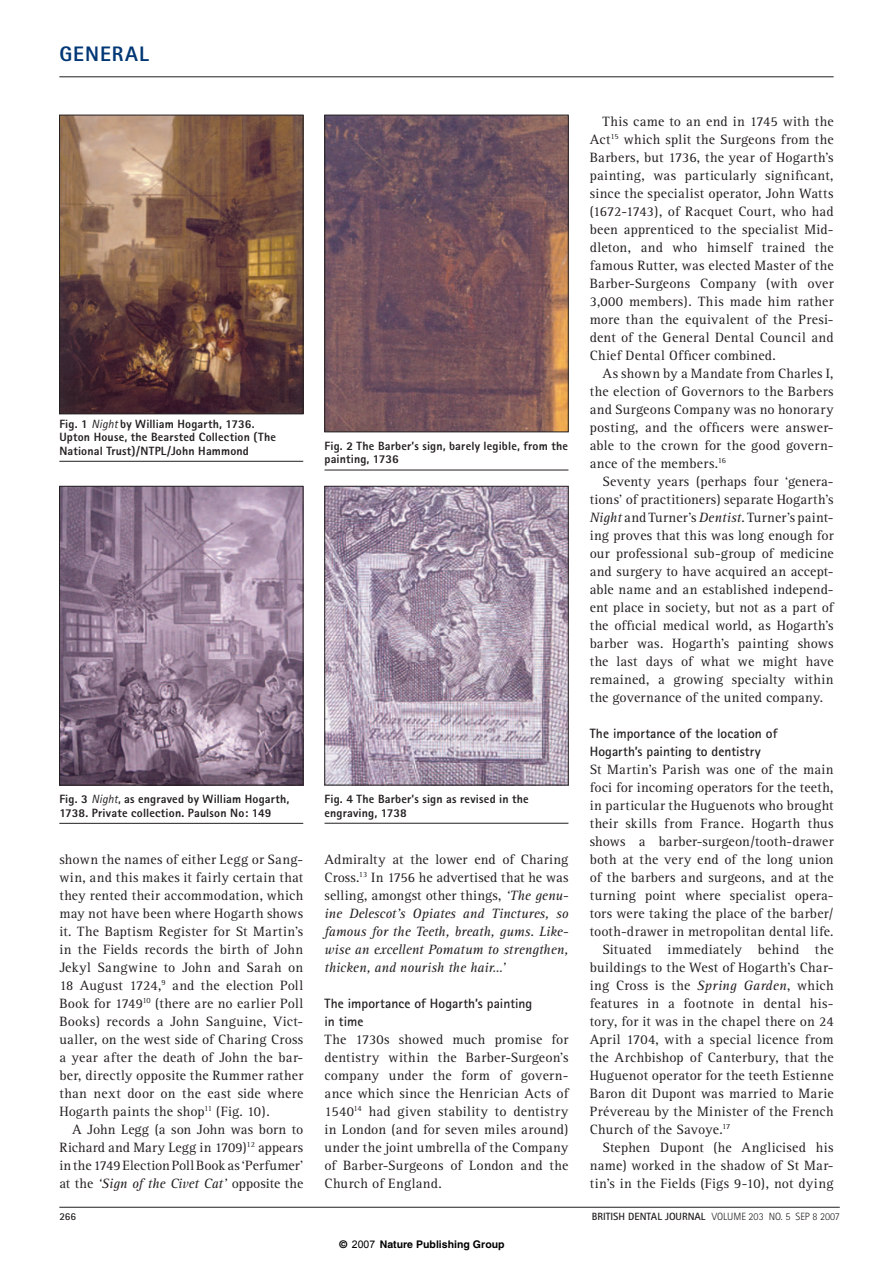
<style>
.page{position:relative;width:893px;height:1263px;background:#fff}
.page>*{position:absolute;margin:0;border:0;box-sizing:border-box;transform-origin:0 0}
.t1{font:800 21px "Rotis Sans Serif";letter-spacing:.05em;color:#013775}
.t2{font:13.95px/18px "Rotis Serif";letter-spacing:.015em;color:#231f20;text-align:justify}
.t3{font:italic 13.95px/18px "Rotis Serif";letter-spacing:-.005em;color:#231f20;text-align:justify}
.t4{font:700 13.5px/18px "Rotis Sans Serif";letter-spacing:.005em;color:#231f20}
.t5{font:800 12px/13.5px "Rotis Sans Serif";letter-spacing:.015em;color:#231f20}
.t6{font:300 10.5px "Rotis Sans Serif";color:#231f20}
.t7{font:700 10.5px "Helvetica";color:#000}
.t8{font:700 10.5px "Rotis Sans Serif";color:#231f20}
.s1{font-weight:400;font-style:italic}
.s2{font-weight:700}
.s3{font-style:normal}
.s4{font-style:italic}
.s5{font-family:"Arial";font-weight:400}
</style>
<div class="page">
<hr style="left:59px;top:1207px;width:780px;height:1px;background:#231f20">
<hr style="left:59px;top:77px;width:774px;height:1px;background:#231f20">
<img style="left:61px;top:117px;width:240px;height:295px">
<div style="left:59px;top:115px;width:244px;height:299px;border:1px solid #231f20"></div>
<hr style="left:59px;top:461px;width:244px;height:1px;background:#231f20">
<img style="left:61px;top:488px;width:240px;height:295px">
<div style="left:59px;top:486px;width:244px;height:299px;border:1px solid #231f20"></div>
<hr style="left:59px;top:823px;width:244px;height:1px;background:#231f20">
<img style="left:326px;top:117px;width:240px;height:313px">
<div style="left:324px;top:115px;width:244px;height:317px;border:1px solid #231f20"></div>
<hr style="left:324px;top:470px;width:244px;height:1px;background:#231f20">
<img style="left:326px;top:488px;width:240px;height:295px">
<div style="left:324px;top:486px;width:244px;height:299px;border:1px solid #231f20"></div>
<hr style="left:324px;top:823px;width:244px;height:1px;background:#231f20">
<p class="t1" style="left:59px;top:47px;width:91px">GENERAL</p>
<p class="t5" style="left:59px;top:418px;width:218px">Fig. 1 <span class="s1">Night</span> by William Hogarth, 1736.<br>Upton House, the Bearsted Collection (The<br>National Trust)/NTPL/John Hammond</p>
<p class="t5" style="left:324px;top:440px;width:245px">Fig. 2 The Barber’s sign, barely legible, from the painting, 1736</p>
<p class="t5" style="left:59px;top:794px;width:231px">Fig. 3 <span class="s1">Night</span><span class="s2">,</span> as engraved by William Hogarth,<br>1738. Private collection. Paulson No: 149</p>
<p class="t2" style="left:59px;top:852px;width:245px">shown the names of either Legg or Sang-</p>
<p class="t2" style="left:59px;top:870px;width:245px">win, and this makes it fairly certain that</p>
<p class="t2" style="left:59px;top:888px;width:245px">they rented their accommodation, which</p>
<p class="t2" style="left:59px;top:906px;width:245px">may not have been where Hogarth shows</p>
<p class="t2" style="left:59px;top:924px;width:245px">it. The Baptism Register for St Martin’s</p>
<p class="t2" style="left:59px;top:942px;width:245px">in the Fields records the birth of John</p>
<p class="t2" style="left:59px;top:960px;width:245px">Jekyl Sangwine to John and Sarah on</p>
<p class="t2" style="left:59px;top:978px;width:245px">18 August 1724,<sup>9</sup> and the election Poll</p>
<p class="t2" style="left:59px;top:996px;width:245px">Book for 1749<sup>10</sup> (there are no earlier Poll</p>
<p class="t2" style="left:59px;top:1014px;width:245px">Books) records a John Sanguine, Vict-</p>
<p class="t2" style="left:59px;top:1032px;width:245px">ualler, on the west side of Charing Cross</p>
<p class="t2" style="left:59px;top:1050px;width:245px">a year after the death of John the bar-</p>
<p class="t2" style="left:59px;top:1068px;width:245px">ber, directly opposite the Rummer rather</p>
<p class="t2" style="left:59px;top:1086px;width:245px">than next door on the east side where</p>
<p class="t2" style="left:59px;top:1104px;width:212px">Hogarth paints the shop<sup>11</sup> (Fig. 10).</p>
<p class="t2" style="left:72px;top:1122px;width:233px">A John Legg (a son John was born to</p>
<p class="t2" style="left:59px;top:1140px;width:245px">Richard and Mary Legg in 1709)<sup>12</sup> appears</p>
<p class="t2" style="left:59px;top:1158px;width:245px">in the 1749 Election Poll Book as ‘Perfumer’</p>
<p class="t3" style="left:59px;top:1176px;width:245px"><span class="s3">at the</span> ‘Sign of the Civet Cat’ <span class="s3">opposite the</span></p>
<p class="t5" style="left:324px;top:794px;width:206px">Fig. 4 The Barber’s sign as revised in the engraving, 1738</p>
<p class="t3" style="left:324px;top:852px;width:245px"><span class="s3">Admiralty at the lower end of Charing Cross.</span><sup>13</sup> <span class="s3">In 1756 he advertised that he was selling, amongst other things,</span> ‘The genu&shy;ine Delescot’s Opiates and Tinctures, so famous for the Teeth, breath, gums. Like&shy;wise an excellent Pomatum to strengthen, thicken, and nourish the hair…’</p>
<p class="t4" style="left:324px;top:996px;width:209px">The importance of Hogarth’s painting in time</p>
<p class="t2" style="left:324px;top:1032px;width:245px">The 1730s showed much promise for dentistry within the Barber-Surgeon’s company under the form of govern&shy;ance which since the Henrician Acts of 1540<sup>14</sup> had given stability to dentistry in London (and for seven miles around) under the joint umbrella of the Company of Barber-Surgeons of London and the Church of England.</p>
<p class="t2" style="left:602px;top:114px;width:233px">This came to an end in 1745 with the</p>
<p class="t2" style="left:589px;top:132px;width:245px">Act<sup>15</sup> which split the Surgeons from the</p>
<p class="t2" style="left:589px;top:150px;width:245px">Barbers, but 1736, the year of Hogarth’s</p>
<p class="t2" style="left:589px;top:168px;width:245px">painting, was particularly significant,</p>
<p class="t2" style="left:589px;top:186px;width:245px">since the specialist operator, John Watts</p>
<p class="t2" style="left:589px;top:204px;width:245px">(1672-1743), of Racquet Court, who had</p>
<p class="t2" style="left:589px;top:222px;width:245px">been apprenticed to the specialist Mid-</p>
<p class="t2" style="left:589px;top:240px;width:245px">dleton, and who himself trained the</p>
<p class="t2" style="left:589px;top:258px;width:245px">famous Rutter, was elected Master of the</p>
<p class="t2" style="left:589px;top:276px;width:245px">Barber-Surgeons Company (with over</p>
<p class="t2" style="left:589px;top:294px;width:245px">3,000 members). This made him rather</p>
<p class="t2" style="left:589px;top:312px;width:245px">more than the equivalent of the Presi-</p>
<p class="t2" style="left:589px;top:330px;width:245px">dent of the General Dental Council and</p>
<p class="t2" style="left:589px;top:348px;width:188px">Chief Dental Officer combined.</p>
<p class="t2" style="left:602px;top:366px;width:233px">As shown by a Mandate from Charles I,</p>
<p class="t2" style="left:589px;top:384px;width:245px">the election of Governors to the Barbers</p>
<p class="t2" style="left:589px;top:402px;width:245px">and Surgeons Company was no honorary</p>
<p class="t2" style="left:589px;top:420px;width:245px">posting, and the officers were answer-</p>
<p class="t2" style="left:589px;top:438px;width:245px">able to the crown for the good govern-</p>
<p class="t2" style="left:589px;top:456px;width:138px">ance of the members.<sup>16</sup></p>
<p class="t2" style="left:602px;top:474px;width:233px">Seventy years (perhaps four ‘genera-</p>
<p class="t2" style="left:589px;top:492px;width:245px">tions’ of practitioners) separate Hogarth’s</p>
<p class="t2" style="left:589px;top:510px;width:245px"><span class="s4">Night</span> and Turner’s <span class="s4">Dentist</span>. Turner’s paint-</p>
<p class="t2" style="left:589px;top:528px;width:245px">ing proves that this was long enough for</p>
<p class="t2" style="left:589px;top:546px;width:245px">our professional sub-group of medicine</p>
<p class="t2" style="left:589px;top:564px;width:245px">and surgery to have acquired an accept-</p>
<p class="t2" style="left:589px;top:582px;width:245px">able name and an established independ-</p>
<p class="t2" style="left:589px;top:600px;width:245px">ent place in society, but not as a part of</p>
<p class="t2" style="left:589px;top:618px;width:245px">the official medical world, as Hogarth’s</p>
<p class="t2" style="left:589px;top:636px;width:245px">barber was. Hogarth’s painting shows</p>
<p class="t2" style="left:589px;top:654px;width:245px">the last days of what we might have</p>
<p class="t2" style="left:589px;top:672px;width:245px">remained, a growing specialty within</p>
<p class="t2" style="left:589px;top:690px;width:235px">the governance of the united company.</p>
<p class="t4" style="left:589px;top:726px;width:189px">The importance of the location of<br>Hogarth’s painting to dentistry</p>
<p class="t2" style="left:589px;top:762px;width:245px">St Martin’s Parish was one of the main</p>
<p class="t2" style="left:589px;top:780px;width:245px">foci for incoming operators for the teeth,</p>
<p class="t2" style="left:589px;top:798px;width:245px">in particular the Huguenots who brought</p>
<p class="t2" style="left:589px;top:816px;width:245px">their skills from France. Hogarth thus</p>
<p class="t2" style="left:589px;top:834px;width:245px">shows a barber-surgeon/tooth-drawer</p>
<p class="t2" style="left:589px;top:852px;width:245px">both at the very end of the long union</p>
<p class="t2" style="left:589px;top:870px;width:245px">of the barbers and surgeons, and at the</p>
<p class="t2" style="left:589px;top:888px;width:245px">turning point where specialist opera-</p>
<p class="t2" style="left:589px;top:906px;width:245px">tors were taking the place of the barber/</p>
<p class="t2" style="left:589px;top:924px;width:245px">tooth-drawer in metropolitan dental life.</p>
<p class="t2" style="left:602px;top:942px;width:232px">Situated immediately behind the</p>
<p class="t2" style="left:589px;top:960px;width:245px">buildings to the West of Hogarth’s Char-</p>
<p class="t2" style="left:589px;top:978px;width:245px">ing Cross is the <span class="s4">Spring Garden</span>, which</p>
<p class="t2" style="left:589px;top:996px;width:245px">features in a footnote in dental his-</p>
<p class="t2" style="left:589px;top:1014px;width:245px">tory, for it was in the chapel there on 24</p>
<p class="t2" style="left:589px;top:1032px;width:245px">April 1704, with a special licence from</p>
<p class="t2" style="left:589px;top:1050px;width:245px">the Archbishop of Canterbury, that the</p>
<p class="t2" style="left:589px;top:1068px;width:245px">Huguenot operator for the teeth Estienne</p>
<p class="t2" style="left:589px;top:1086px;width:245px">Baron dit Dupont was married to Marie</p>
<p class="t2" style="left:589px;top:1104px;width:245px">Prévereau by the Minister of the French</p>
<p class="t2" style="left:589px;top:1122px;width:142px">Church of the Savoye.<sup>17</sup></p>
<p class="t2" style="left:602px;top:1140px;width:232px">Stephen Dupont (he Anglicised his</p>
<p class="t2" style="left:589px;top:1158px;width:245px">name) worked in the shadow of St Mar-</p>
<p class="t2" style="left:589px;top:1176px;width:245px">tin’s in the Fields (Figs 9-10), not dying</p>
<p class="t8" style="left:59px;top:1213px;width:18px">266</p>
<p class="t6" style="left:591px;top:1213px;width:249px"><span class="s2">BRITISH DENTAL JOURNAL</span> VOLUME 203 NO. 5 SEP 8 2007</p>
<p class="t7" style="left:339px;top:1238px;width:166px">© <span class="s5">2007</span> Nature Publishing Group</p>
</div>
